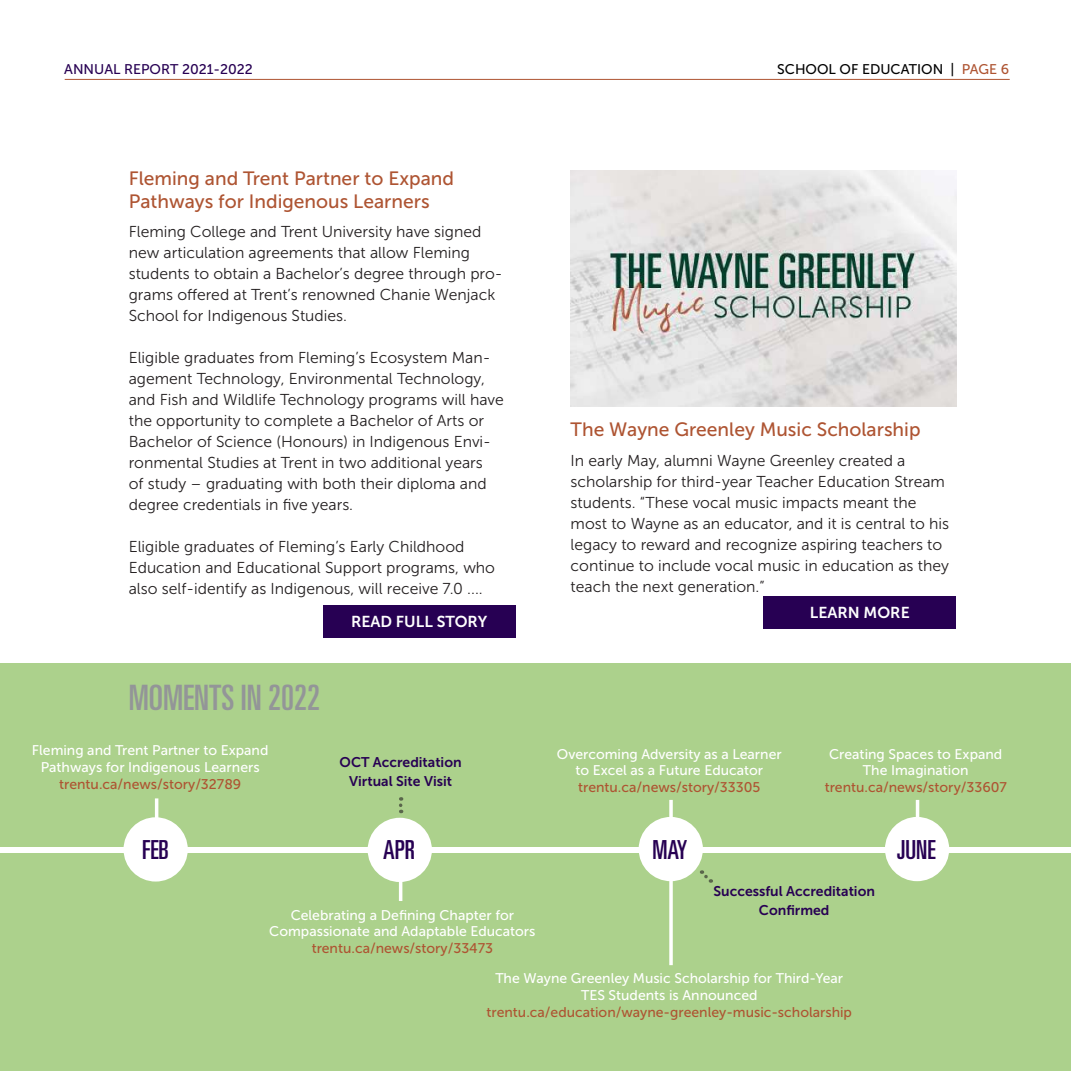
<style>
.page{position:relative;width:1071px;height:1071px;background:#fff}
.page>*{position:absolute;margin:0;border:0;box-sizing:border-box;transform-origin:0 0}
.t1{font:ultra-condensed 35px "Univers LT Std";color:#939598}
.t2{font:ultra-condensed 26.25px "Univers LT Std";color:#270053}
.t3{font:19.25px/22.8px "Museo Sans 500";color:#ae5432}
.t4{font:15.75px/21px "Museo Sans 300";color:#231f20}
.t5{font:15.75px "Museo Sans 700";color:#fff}
.t6{font:14px/16.8px "Museo Sans 500";color:#fff;text-align:center}
.t7{font:14px "Museo Sans 500";color:#ae5432}
.t8{font:14px/19.2px "Museo Sans 700";color:#270053;text-align:center}
.t9{font:14px "Museo Sans 500";color:#000}
.t10{font:14px "Museo Sans 500";color:#270053}
.s1{color:#ae5432}
</style>
<div class="page">
<div style="left:0;top:663px;width:1071px;height:408px;background:#acd18c"></div>
<div style="left:0;top:847px;width:1071px;height:6px;background:#fff"></div>
<div style="left:763px;top:596px;width:193px;height:33px;background:#270053"></div>
<div style="left:124px;top:817px;width:64px;height:65px;background:#fff;border-radius:50%"></div>
<div style="left:368px;top:818px;width:64px;height:64px;background:#fff;border-radius:50%"></div>
<div style="left:885px;top:817px;width:64px;height:64px;background:#fff;border-radius:50%"></div>
<svg style="left:399px;top:797px;width:3px;height:16px"></svg>
<svg style="left:669px;top:800px;width:4px;height:17px"></svg>
<svg style="left:701px;top:870px;width:12px;height:13px"></svg>
<hr style="left:65px;top:79px;width:945px;height:1px;background:#ae5432">
<svg style="left:669px;top:881px;width:4px;height:84px"></svg>
<hr style="left:399px;top:870px;width:3px;height:31px;background:#fff">
<hr style="left:155px;top:798px;width:3px;height:31px;background:#fff">
<div style="left:639px;top:817px;width:64px;height:64px;background:#fff;border-radius:50%"></div>
<hr style="left:916px;top:800px;width:3px;height:22px;background:#fff">
<div style="left:323px;top:605px;width:193px;height:33px;background:#270053"></div>
<img style="left:571px;top:170px;width:385px;height:237px">
<p class="t10" style="left:64px;top:61px;width:190px">ANNUAL REPORT 2021-2022</p>
<p class="t9" style="left:777px;top:61px;width:233px">SCHOOL OF EDUCATION | <span class="s1">PAGE 6</span></p>
<p class="t3" style="left:129px;top:167px;width:327px">Fleming and Trent Partner to Expand<br>Pathways for Indigenous Learners</p>
<p class="t4" style="left:129px;top:222px;width:375px">Fleming College and Trent University have signed new articulation agreements that allow Fleming students to obtain a Bachelor’s degree through pro&shy;grams offered at Trent’s renowned Chanie Wenjack School for Indigenous Studies.</p>
<p class="t4" style="left:129px;top:348px;width:377px">Eligible graduates from Fleming’s Ecosystem Man&shy;agement Technology, Environmental Technology, and Fish and Wildlife Technology programs will have the opportunity to complete a Bachelor of Arts or Bachelor of Science (Honours) in Indigenous Envi&shy;ronmental Studies at Trent in two additional years<br>of study – graduating with both their diploma and degree credentials in five years.</p>
<p class="t4" style="left:129px;top:537px;width:368px">Eligible graduates of Fleming’s Early Childhood<br>Education and Educational Support programs, who also self-identify as Indigenous, will receive 7.0 ....</p>
<p class="t5" style="left:351px;top:613px;width:138px">READ FULL STORY</p>
<p class="t3" style="left:571px;top:419px;width:351px">The Wayne Greenley Music Scholarship</p>
<p class="t4" style="left:571px;top:450px;width:380px">In early May, alumni Wayne Greenley created a scholarship for third-year Teacher Education Stream students. “These vocal music impacts meant the most to Wayne as an educator, and it is central to his legacy to reward and recognize aspiring teachers to continue to include vocal music in education as they teach the next generation.”</p>
<p class="t5" style="left:810px;top:604px;width:101px">LEARN MORE</p>
<h1 class="t1" style="left:129px;top:678px;width:193px">MOMENTS IN 2022</h1>
<p class="t6" style="left:32px;top:742px;width:238px">Fleming and Trent Partner to Expand<br>Pathways for Indigenous Learners</p>
<p class="t7" style="left:59px;top:776px;width:184px">trentu.ca/news/story/32789</p>
<h2 class="t2" style="left:142px;top:835px;width:28px">FEB</h2>
<p class="t8" style="left:340px;top:753px;width:124px">OCT Accreditation<br>Virtual Site Visit</p>
<h2 class="t2" style="left:383px;top:835px;width:34px">APR</h2>
<p class="t6" style="left:269px;top:906px;width:268px">Celebrating a Defining Chapter for<br>Compassionate and Adaptable Educators</p>
<p class="t7" style="left:312px;top:941px;width:183px">trentu.ca/news/story/33473</p>
<p class="t6" style="left:557px;top:745px;width:226px">Overcoming Adversity as a Learner to Excel as a Future Educator</p>
<p class="t7" style="left:578px;top:780px;width:184px">trentu.ca/news/story/33305</p>
<p class="t6" style="left:829px;top:745px;width:175px">Creating Spaces to Expand<br>The Imagination</p>
<p class="t7" style="left:825px;top:780px;width:184px">trentu.ca/news/story/33607</p>
<h2 class="t2" style="left:653px;top:835px;width:36px">MAY</h2>
<h2 class="t2" style="left:897px;top:834px;width:40px">JUNE</h2>
<p class="t8" style="left:714px;top:882px;width:163px">Successful Accreditation<br>Confirmed</p>
<p class="t6" style="left:495px;top:970px;width:349px">The Wayne Greenley Music Scholarship for Third-Year<br>TES Students is Announced</p>
<p class="t7" style="left:487px;top:1004px;width:367px">trentu.ca/education/wayne-greenley-music-scholarship</p>
</div>
